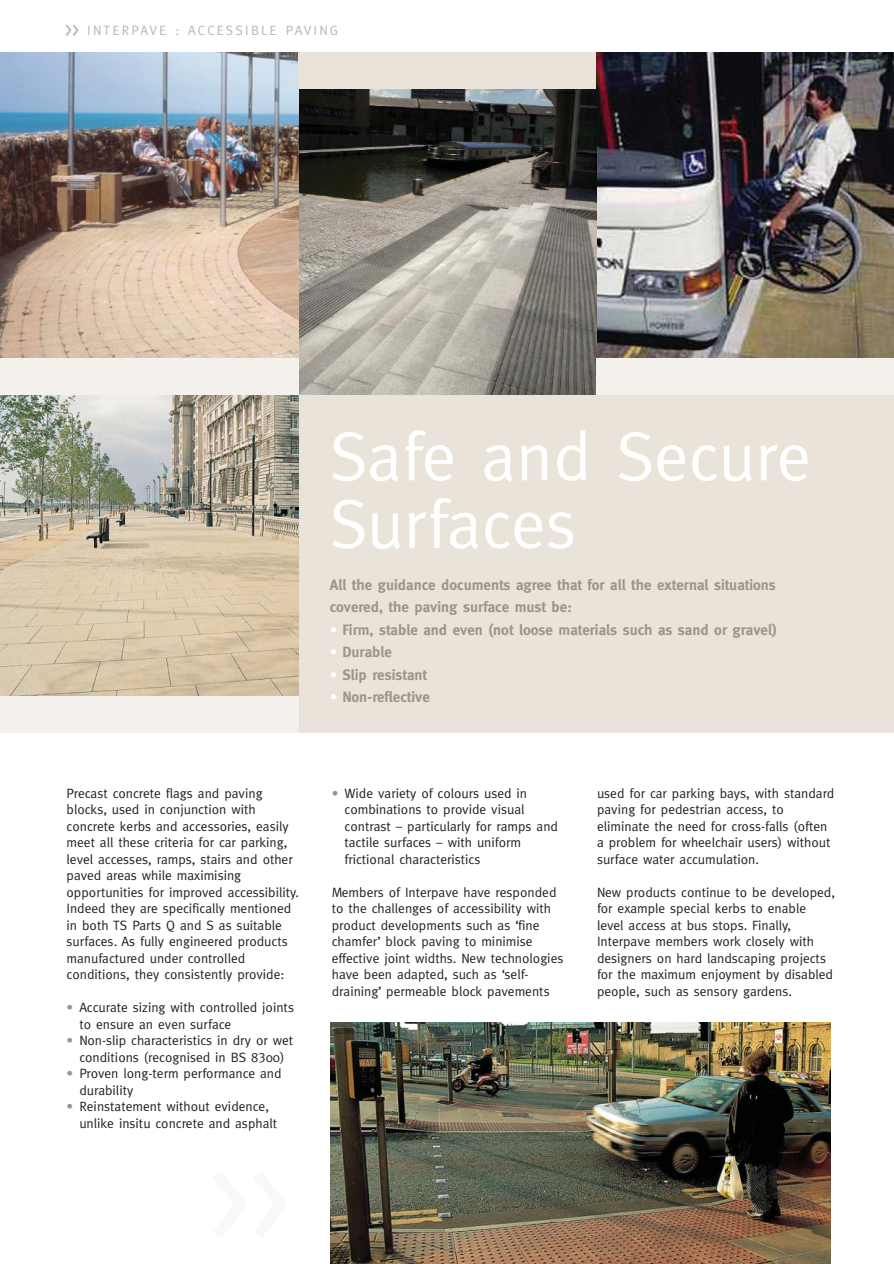
<style>
.page{position:relative;width:894px;height:1264px;background:#fff}
.page>*{position:absolute;margin:0;border:0;box-sizing:border-box;transform-origin:0 0}
.t1{font:69px/67.5px "Meta";color:#fff}
.t2{font:700 15px/22.5px "Meta";color:#a09488}
.t3{font:13.5px/16.5px "Meta";color:#221f1f}
.t4{font:13.5px "Meta";letter-spacing:.16em;color:#bfb6ac}
.s1{color:#fff}
.s2{color:#a09488}
</style>
<div class="page">
<img style="left:0;top:24px;width:893px;height:1240px">
<p class="t4" style="left:87px;top:25px;width:252px">INTERPAVE : ACCESSIBLE PAVING</p>
<h1 class="t1" style="left:330px;top:428px;width:482px">Safe and Secure<br>Surfaces</h1>
<p class="t2" style="left:330px;top:574px;width:447px">All the guidance documents agree that for all the external situations covered, the paving surface must be:</p>
<p class="t2" style="left:330px;top:619px;width:448px"><span class="s1">•</span> Firm, stable and even (not loose materials such as sand or gravel)</p>
<p class="t2" style="left:330px;top:641px;width:64px"><span class="s1">•</span> Durable</p>
<p class="t2" style="left:330px;top:664px;width:99px"><span class="s1">•</span> Slip resistant</p>
<p class="t2" style="left:330px;top:686px;width:101px"><span class="s1">•</span> Non-reflective</p>
<p class="t3" style="left:66px;top:786px;width:234px">Precast concrete flags and paving blocks, used in conjunction with concrete kerbs and accessories, easily meet all these criteria for car parking, level accesses, ramps, stairs and other paved areas while maximising opportunities for improved accessibility.<br>Indeed they are specifically mentioned in both TS Parts Q and S as suitable surfaces. As fully engineered products manufactured under controlled conditions, they consistently provide:</p>
<p class="t3" style="left:79px;top:1000px;width:216px;text-indent:-13px"><span class="s2">•</span> Accurate sizing with controlled joints to ensure an even surface</p>
<p class="t3" style="left:66px;top:1033px;width:228px;text-align:center"><span class="s2">•</span> Non-slip characteristics in dry or wet conditions (recognised in BS 8300)</p>
<p class="t3" style="left:79px;top:1066px;width:204px;text-indent:-13px"><span class="s2">•</span> Proven long-term performance and durability</p>
<p class="t3" style="left:79px;top:1099px;width:199px;text-indent:-13px"><span class="s2">•</span> Reinstatement without evidence, unlike insitu concrete and asphalt</p>
<p class="t3" style="left:344px;top:786px;width:215px;text-indent:-13px"><span class="s2">•</span> Wide variety of colours used in combinations to provide visual contrast – particularly for ramps and tactile surfaces – with uniform frictional characteristics</p>
<p class="t3" style="left:331px;top:885px;width:233px">Members of Interpave have responded to the challenges of accessibility with product developments such as ‘fine chamfer’ block paving to minimise effective joint widths. New technologies have been adapted, such as ‘self&shy;draining’ permeable block pavements</p>
<p class="t3" style="left:596px;top:786px;width:239px">used for car parking bays, with standard paving for pedestrian access, to eliminate the need for cross-falls (often a problem for wheelchair users) without surface water accumulation.</p>
<p class="t3" style="left:596px;top:885px;width:239px">New products continue to be developed, for example special kerbs to enable level access at bus stops. Finally, Interpave members work closely with designers on hard landscaping projects for the maximum enjoyment by disabled people, such as sensory gardens.</p>
</div>
